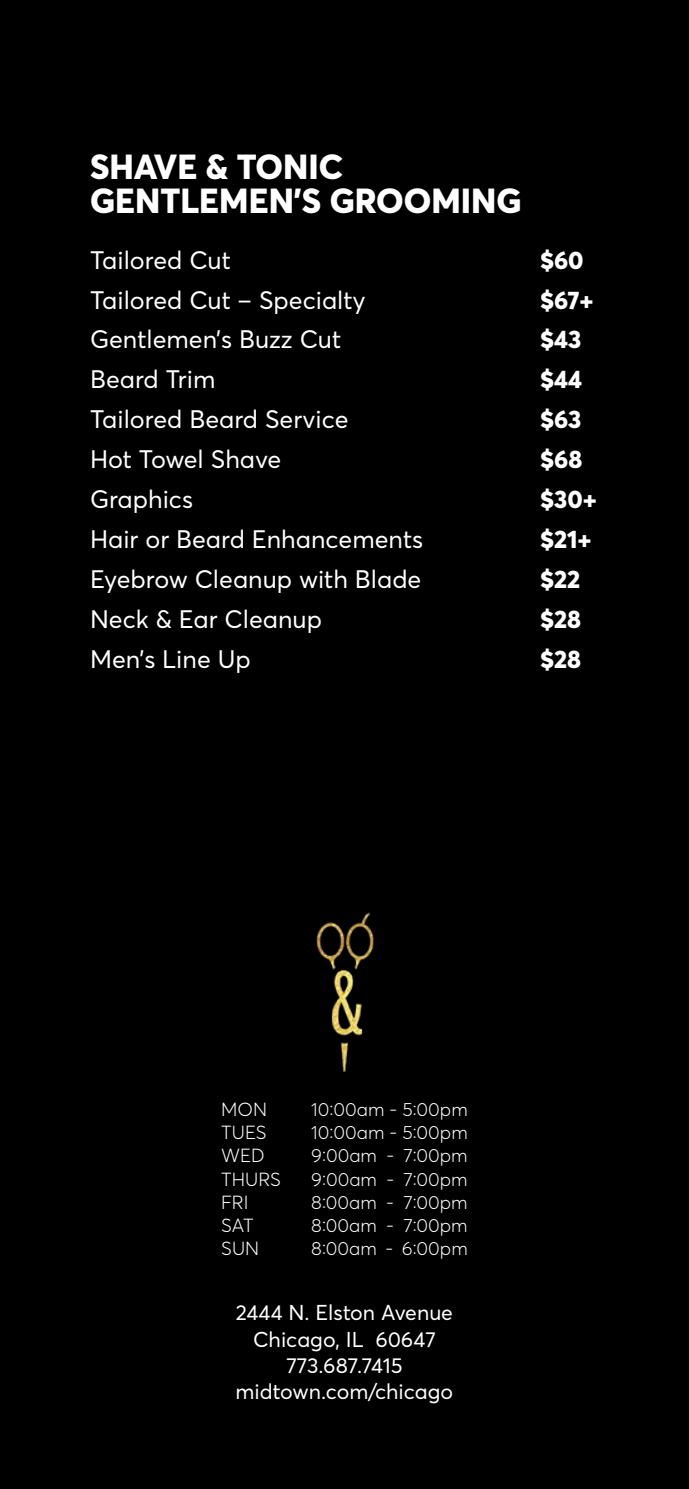
<style>
.page{position:relative;width:689px;height:1489px;background:#fff}
.page>*{position:absolute;margin:0;border:0;box-sizing:border-box;transform-origin:0 0}
.t1{font:800 34.5px/35px "Averta";color:#fff}
.t2{font:25px "Averta";color:#fff}
.t3{font:800 25px "Averta";color:#fff}
.t4{font:21.25px/26.2px "Averta";color:#fff;text-align:center}
.t5{font:300 18.75px "Averta";color:#fff}
</style>
<div class="page">
<div style="left:0;top:0;width:689px;height:1488px;background:#000"></div>
<img style="left:316px;top:912px;width:58px;height:161px">
<h1 class="t1" style="left:90px;top:148px;width:433px">SHAVE &amp; TONIC<br>GENTLEMEN’S GROOMING</h1>
<p class="t2" style="left:90px;top:244px;width:142px">Tailored Cut</p>
<p class="t3" style="left:540px;top:244px;width:45px">$60</p>
<p class="t2" style="left:90px;top:284px;width:277px">Tailored Cut – Specialty</p>
<p class="t3" style="left:540px;top:284px;width:55px">$67+</p>
<p class="t2" style="left:90px;top:324px;width:253px">Gentlemen’s Buzz Cut</p>
<p class="t3" style="left:540px;top:323px;width:43px">$43</p>
<p class="t2" style="left:90px;top:364px;width:127px">Beard Trim</p>
<p class="t3" style="left:540px;top:363px;width:44px">$44</p>
<p class="t2" style="left:90px;top:404px;width:260px">Tailored Beard Service</p>
<p class="t3" style="left:540px;top:403px;width:43px">$63</p>
<p class="t2" style="left:90px;top:444px;width:193px">Hot Towel Shave</p>
<p class="t3" style="left:540px;top:443px;width:44px">$68</p>
<p class="t2" style="left:90px;top:483px;width:104px">Graphics</p>
<p class="t3" style="left:540px;top:483px;width:58px">$30+</p>
<p class="t2" style="left:90px;top:523px;width:335px">Hair or Beard Enhancements</p>
<p class="t3" style="left:540px;top:523px;width:53px">$21+</p>
<p class="t2" style="left:90px;top:563px;width:333px">Eyebrow Cleanup with Blade</p>
<p class="t3" style="left:540px;top:563px;width:41px">$22</p>
<p class="t2" style="left:90px;top:603px;width:233px">Neck &amp; Ear Cleanup</p>
<p class="t3" style="left:540px;top:603px;width:42px">$28</p>
<p class="t2" style="left:90px;top:643px;width:162px">Men’s Line Up</p>
<p class="t3" style="left:540px;top:643px;width:42px">$28</p>
<p class="t5" style="left:221px;top:1097px;width:47px">MON</p>
<p class="t5" style="left:311px;top:1097px;width:158px">10:00am - 5:00pm</p>
<p class="t5" style="left:221px;top:1121px;width:47px">TUES</p>
<p class="t5" style="left:311px;top:1121px;width:158px">10:00am - 5:00pm</p>
<p class="t5" style="left:221px;top:1144px;width:45px">WED</p>
<p class="t5" style="left:311px;top:1144px;width:158px">9:00am - 7:00pm</p>
<p class="t5" style="left:221px;top:1167px;width:61px">THURS</p>
<p class="t5" style="left:311px;top:1167px;width:158px">9:00am - 7:00pm</p>
<p class="t5" style="left:221px;top:1190px;width:29px">FRI</p>
<p class="t5" style="left:311px;top:1190px;width:158px">8:00am - 7:00pm</p>
<p class="t5" style="left:221px;top:1213px;width:34px">SAT</p>
<p class="t5" style="left:311px;top:1213px;width:158px">8:00am - 7:00pm</p>
<p class="t5" style="left:221px;top:1236px;width:39px">SUN</p>
<p class="t5" style="left:311px;top:1236px;width:158px">8:00am - 6:00pm</p>
<p class="t4" style="left:236px;top:1299px;width:219px">2444 N. Elston Avenue<br>Chicago, IL 60647<br>773.687.7415 midtown.com/chicago</p>
</div>
